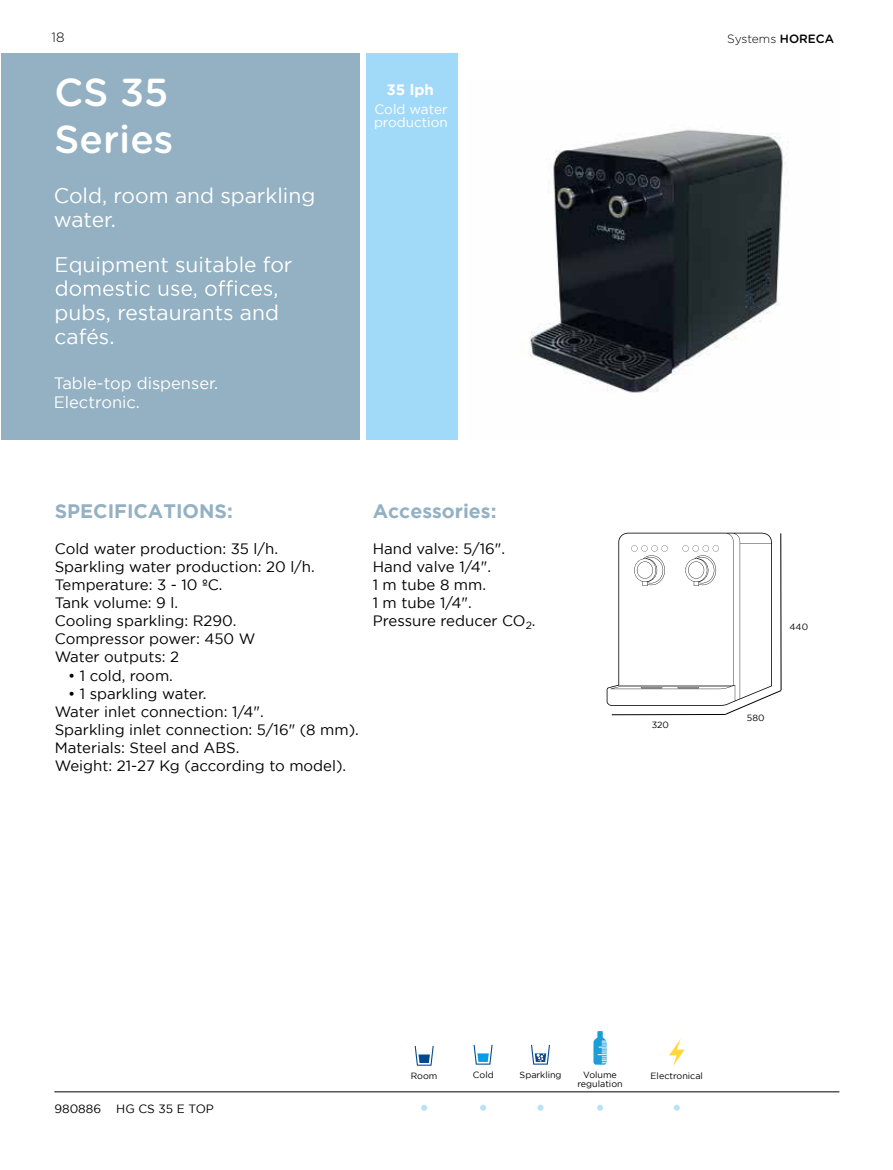
<style>
.page{position:relative;width:893px;height:1170px;background:#fff}
.page>*{position:absolute;margin:0;border:0;box-sizing:border-box;transform-origin:0 0}
.t1{font:500 39px/46.5px "Gotham Rounded";color:#fff}
.t2{font:21px/24px "Gotham";color:#fff}
.t3{font:700 19.5px "Gotham";color:#93b1c3}
.t4{font:16.5px/19.5px "Gotham";color:#fff}
.t5{font:15px/18px "Gotham";color:#000}
.t6{font:700 15px "Gotham";color:#fff}
.t7{font:13.5px/12px "Gotham";color:#fff}
.t8{font:300 13.5px "Gotham Rounded";color:#000}
.t9{font:12px "Gotham";color:#000}
.t10{font:300 12px "Gotham Rounded";letter-spacing:-.01em;color:#000}
.t11{font:9px "Gotham";color:#000}
.s1{font-weight:500}
</style>
<div class="page">
<div style="left:1px;top:53px;width:358px;height:387px;background:#93b1c2"></div>
<div style="left:367px;top:53px;width:91px;height:387px;background:#a1daf8"></div>
<svg style="left:56px;top:280px;width:221px;height:18px"></svg>
<hr style="left:54px;top:1091px;width:785px;height:1px;background:#000">
<svg style="left:415px;top:1046px;width:19px;height:19px"></svg>
<svg style="left:474px;top:1044px;width:19px;height:21px"></svg>
<svg style="left:669px;top:1039px;width:16px;height:27px"></svg>
<svg style="left:531px;top:1044px;width:19px;height:21px"></svg>
<svg style="left:593px;top:1031px;width:14px;height:33px"></svg>
<svg style="left:421px;top:1104px;width:6px;height:6px"></svg>
<svg style="left:480px;top:1104px;width:6px;height:6px"></svg>
<svg style="left:537px;top:1104px;width:6px;height:6px"></svg>
<svg style="left:597px;top:1104px;width:6px;height:6px"></svg>
<svg style="left:674px;top:1104px;width:6px;height:6px"></svg>
<img style="left:529px;top:129px;width:257px;height:264px">
<svg style="left:607px;top:532px;width:175px;height:183px"></svg>
<p class="t8" style="left:52px;top:28px;width:15px">18</p>
<p class="t10" style="left:727px;top:30px;width:108px">Systems <span class="s1">HORECA</span></p>
<h1 class="t1" style="left:55px;top:67px;width:120px">CS 35<br>Series</h1>
<p class="t6" style="left:387px;top:81px;width:49px">35 lph</p>
<p class="t7" style="left:374px;top:103px;width:75px">Cold water production</p>
<h2 class="t2" style="left:54px;top:183px;width:263px">Cold, room and sparkling water.</h2>
<h2 class="t2" style="left:55px;top:252px;width:239px">Equipment suitable for</h2>
<h2 class="t2" style="left:55px;top:300px;width:226px">pubs, restaurants and cafés.</h2>
<p class="t4" style="left:54px;top:373px;width:166px">Table-top dispenser.<br>Electronic.</p>
<h3 class="t3" style="left:55px;top:500px;width:180px">SPECIFICATIONS:</h3>
<p class="t5" style="left:55px;top:540px;width:262px">Cold water production: 35 l/h.<br>Sparkling water production: 20 l/h.<br>Temperature: 3 - 10 ºC.<br>Tank volume: 9 l.<br>Cooling sparkling: R290.<br>Compressor power: 450 W<br>Water outputs: 2</p>
<p class="t5" style="left:68px;top:666px;width:106px">• 1 cold, room.</p>
<p class="t5" style="left:55px;top:684px;width:306px;text-indent:13px">• 1 sparkling water.<br>Water inlet connection: 1/4".<br>Sparkling inlet connection: 5/16" (8 mm).<br>Materials: Steel and ABS.<br>Weight: 21-27 Kg (according to model).</p>
<h3 class="t3" style="left:373px;top:500px;width:125px">Accessories:</h3>
<p class="t5" style="left:373px;top:540px;width:164px">Hand valve: 5/16".<br>Hand valve 1/4".<br>1 m tube 8 mm.<br>1 m tube 1/4".<br>Pressure reducer CO<sub>2</sub>.</p>
<p class="t11" style="left:652px;top:719px;width:19px">320</p>
<p class="t11" style="left:790px;top:621px;width:20px">440</p>
<p class="t11" style="left:747px;top:712px;width:19px">580</p>
<p class="t9" style="left:54px;top:1101px;width:48px">980886</p>
<p class="t9" style="left:116px;top:1101px;width:99px">HG CS 35 E TOP</p>
<p class="t11" style="left:411px;top:1070px;width:28px">Room</p>
<p class="t11" style="left:473px;top:1070px;width:22px">Cold</p>
<p class="t11" style="left:520px;top:1070px;width:43px">Sparkling</p>
<p class="t11" style="left:583px;top:1069px;width:35px">Volume</p>
<p class="t11" style="left:651px;top:1070px;width:54px">Electronical</p>
<p class="t11" style="left:577px;top:1078px;width:47px">regulation</p>
</div>
